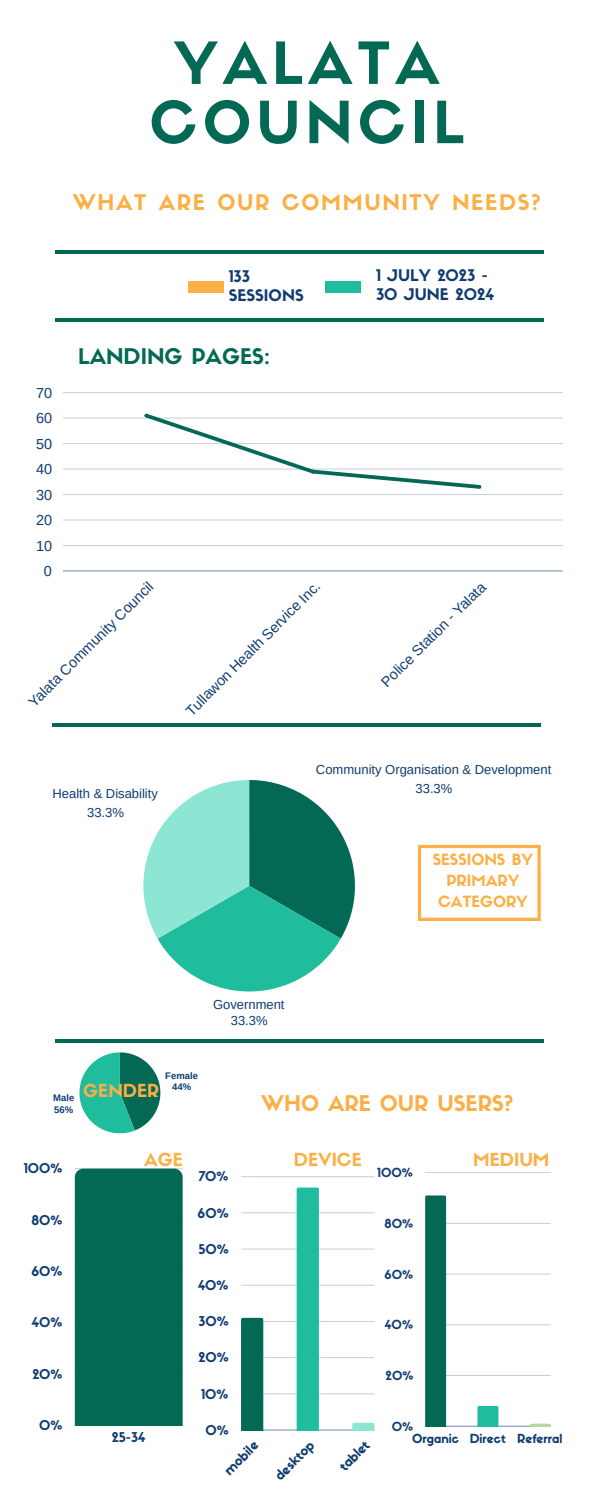
<style>
.page{position:relative;width:600px;height:1500px;background:#fff}
.page>*{position:absolute;margin:0;border:0;box-sizing:border-box;transform-origin:0 0}
.t1{font:57px/59.2px "Sifonn Basic";letter-spacing:.09em;color:#036954;text-align:center}
.t2{font:21.2px "Sifonn Basic";letter-spacing:.08em;color:#fbaf45}
.t3{font:21.2px "Sifonn Basic";color:#fbaf45}
.t4{font:21.2px "Sifonn Basic";color:#036954}
.t5{font:17.7px "Sifonn Basic";color:#fbaf45}
.t6{font:15.7px/18.8px "Sifonn Basic";color:#0f3b71}
.t7{font:15.2px/21px "Sifonn Basic";color:#fbaf45;text-align:center}
.t8{font:14.5px "Arimo";color:#0f3b71}
.t9{font:13.3px "Sifonn Basic";color:#0f3b71}
.t10{font:13px/19.2px "Arimo";color:#0f3b71;text-align:center}
.t11{font:12.3px "Sifonn Basic";color:#0f3b71}
.t12{font:700 9.5px/11.4px "Arimo";color:#0f3b71}
</style>
<div class="page">
<div style="left:188px;top:281px;width:36px;height:12px;background:#fbaf45"></div>
<div style="left:326px;top:281px;width:35px;height:12px;background:#1fbd9d"></div>
<svg style="left:143px;top:780px;width:212px;height:212px"></svg>
<svg style="left:418px;top:845px;width:123px;height:76px"></svg>
<hr style="left:56px;top:250px;width:488px;height:4px;background:#036954">
<hr style="left:55px;top:318px;width:489px;height:4px;background:#036954">
<hr style="left:52px;top:723px;width:489px;height:4px;background:#036954">
<hr style="left:56px;top:1039px;width:488px;height:3px;background:#036954">
<svg style="left:141px;top:413px;width:343px;height:76px"></svg>
<hr style="left:63px;top:571px;width:500px;height:1px;background:#bdc9d8">
<hr style="left:63px;top:545px;width:500px;height:1px;background:#c3cedb">
<hr style="left:63px;top:520px;width:500px;height:1px;background:#dfe5ec">
<hr style="left:63px;top:494px;width:500px;height:1px;background:#c5d0dd">
<hr style="left:63px;top:469px;width:500px;height:1px;background:#dde3ea">
<hr style="left:63px;top:443px;width:500px;height:1px;background:#c9d3df">
<hr style="left:63px;top:418px;width:500px;height:1px;background:#d9e0e8">
<hr style="left:63px;top:392px;width:500px;height:1px;background:#ccd5e0">
<svg style="left:79px;top:1052px;width:81px;height:81px"></svg>
<hr style="left:75px;top:1425px;width:108px;height:1px;background:#036954">
<hr style="left:75px;top:1168px;width:108px;height:1px;background:#0f3b71;opacity:.25">
<div style="left:75px;top:1169px;width:108px;height:256px;background:#036954"></div>
<hr style="left:425px;top:1426px;width:126px;height:1px;background:#0f3b71;opacity:.6">
<hr style="left:425px;top:1375px;width:126px;height:1px;background:#c3cedb">
<hr style="left:425px;top:1324px;width:126px;height:1px;background:#d5dde6">
<hr style="left:425px;top:1274px;width:126px;height:1px;background:#dce2ea">
<hr style="left:425px;top:1223px;width:126px;height:1px;background:#cad3df">
<hr style="left:425px;top:1172px;width:126px;height:1px;background:#cdd6e1">
<div style="left:425px;top:1195px;width:21px;height:231px;background:#036954"></div>
<svg style="left:477px;top:1406px;width:21px;height:20px"></svg>
<svg style="left:530px;top:1424px;width:21px;height:2px"></svg>
<hr style="left:241px;top:1430px;width:134px;height:1px;background:#0f3b71;opacity:.6">
<hr style="left:241px;top:1394px;width:134px;height:1px;background:#eaeef2">
<hr style="left:241px;top:1357px;width:134px;height:1px;background:#ccd5e0">
<hr style="left:241px;top:1321px;width:134px;height:1px;background:#c4cfdc">
<hr style="left:241px;top:1285px;width:134px;height:1px;background:#d0d9e3">
<hr style="left:241px;top:1249px;width:134px;height:1px;background:#dce2ea">
<hr style="left:241px;top:1213px;width:134px;height:1px;background:#e7ebf1">
<hr style="left:241px;top:1176px;width:134px;height:1px;background:#cfd8e3">
<div style="left:241px;top:1318px;width:22px;height:112px;background:#036954"></div>
<div style="left:297px;top:1188px;width:22px;height:242px;background:#1fbd9d"></div>
<svg style="left:352px;top:1423px;width:23px;height:7px"></svg>
<h1 class="t1" style="left:149px;top:40px;width:316px">YALATA<br>COUNCIL</h1>
<h2 class="t2" style="left:73px;top:194px;width:469px">WHAT ARE OUR COMMUNITY NEEDS?</h2>
<p class="t6" style="left:229px;top:269px;width:76px">133<br>SESSIONS</p>
<h2 class="t6" style="left:376px;top:268px;width:120px">1 JULY 2023 -<br>30 JUNE 2024</h2>
<p class="t8" style="left:36px;top:385px;width:18px">70</p>
<p class="t8" style="left:36px;top:410px;width:18px">60</p>
<p class="t8" style="left:36px;top:436px;width:18px">50</p>
<p class="t8" style="left:36px;top:461px;width:18px">40</p>
<p class="t8" style="left:36px;top:486px;width:18px">30</p>
<p class="t8" style="left:36px;top:512px;width:18px">20</p>
<p class="t8" style="left:36px;top:537px;width:18px">10</p>
<p class="t8" style="left:44px;top:563px;width:10px">0</p>
<p class="t4" style="left:78px;top:348px;width:193px">LANDING PAGES:</p>
<p class="t8" style="left:25px;top:698px;width:171px;rotate:-45deg">Yalata Community Council</p>
<p class="t8" style="left:183px;top:707px;width:185px;rotate:-45deg">Tul awon Health Service Inc.</p>
<p class="t8" style="left:378px;top:679px;width:143px;rotate:-45deg">Police Station - Yalata</p>
<p class="t10" style="left:53px;top:784px;width:107px">Health &amp; Disability<br>33.3%</p>
<p class="t10" style="left:316px;top:760px;width:237px">Community Organisation &amp; Development<br>33.3%</p>
<p class="t7" style="left:433px;top:851px;width:102px">SESSIONS BY</p>
<p class="t7" style="left:438px;top:872px;width:91px">PRIMARY<br>CATEGORY</p>
<p class="t10" style="left:213px;top:996px;width:73px;line-height:16.5px">Government<br>33.3%</p>
<p class="t12" style="left:53px;top:1092px;width:23px">Male<br>56%</p>
<p class="t12" style="left:165px;top:1070px;width:34px">Female</p>
<h2 class="t5" style="left:83px;top:1084px;width:78px">GENDER</h2>
<p class="t12" style="left:172px;top:1081px;width:21px">44%</p>
<h3 class="t3" style="left:261px;top:1095px;width:254px">WHO ARE OUR USERS?</h3>
<p class="t9" style="left:24px;top:1163px;width:40px">100%</p>
<h3 class="t5" style="left:144px;top:1153px;width:40px">AGE</h3>
<p class="t9" style="left:199px;top:1171px;width:31px">70%</p>
<h3 class="t5" style="left:294px;top:1153px;width:70px">DEVICE</h3>
<h3 class="t5" style="left:473px;top:1153px;width:78px">MEDIUM</h3>
<p class="t11" style="left:377px;top:1168px;width:37px">100%</p>
<p class="t9" style="left:31px;top:1215px;width:32px">80%</p>
<p class="t9" style="left:198px;top:1208px;width:33px">60%</p>
<p class="t11" style="left:385px;top:1219px;width:30px">80%</p>
<p class="t9" style="left:199px;top:1244px;width:32px">50%</p>
<p class="t9" style="left:31px;top:1266px;width:33px">60%</p>
<p class="t9" style="left:198px;top:1280px;width:32px">40%</p>
<p class="t11" style="left:384px;top:1269px;width:30px">60%</p>
<p class="t9" style="left:31px;top:1317px;width:32px">40%</p>
<p class="t9" style="left:199px;top:1316px;width:32px">30%</p>
<p class="t11" style="left:385px;top:1320px;width:30px">40%</p>
<p class="t9" style="left:199px;top:1352px;width:32px">20%</p>
<p class="t9" style="left:32px;top:1369px;width:32px">20%</p>
<p class="t11" style="left:386px;top:1371px;width:29px">20%</p>
<p class="t9" style="left:201px;top:1389px;width:29px">10%</p>
<p class="t9" style="left:39px;top:1420px;width:25px">0%</p>
<p class="t9" style="left:112px;top:1432px;width:35px">25-34</p>
<p class="t9" style="left:205px;top:1425px;width:25px">0%</p>
<p class="t9" style="left:223px;top:1469px;width:44px;rotate:-45deg">mobile</p>
<p class="t9" style="left:273px;top:1474px;width:51px;rotate:-45deg">desktop</p>
<p class="t9" style="left:338px;top:1465px;width:38px;rotate:-45deg">tablet</p>
<p class="t11" style="left:392px;top:1422px;width:23px">0%</p>
<p class="t11" style="left:412px;top:1434px;width:152px">Organic Direct Referral</p>
</div>
